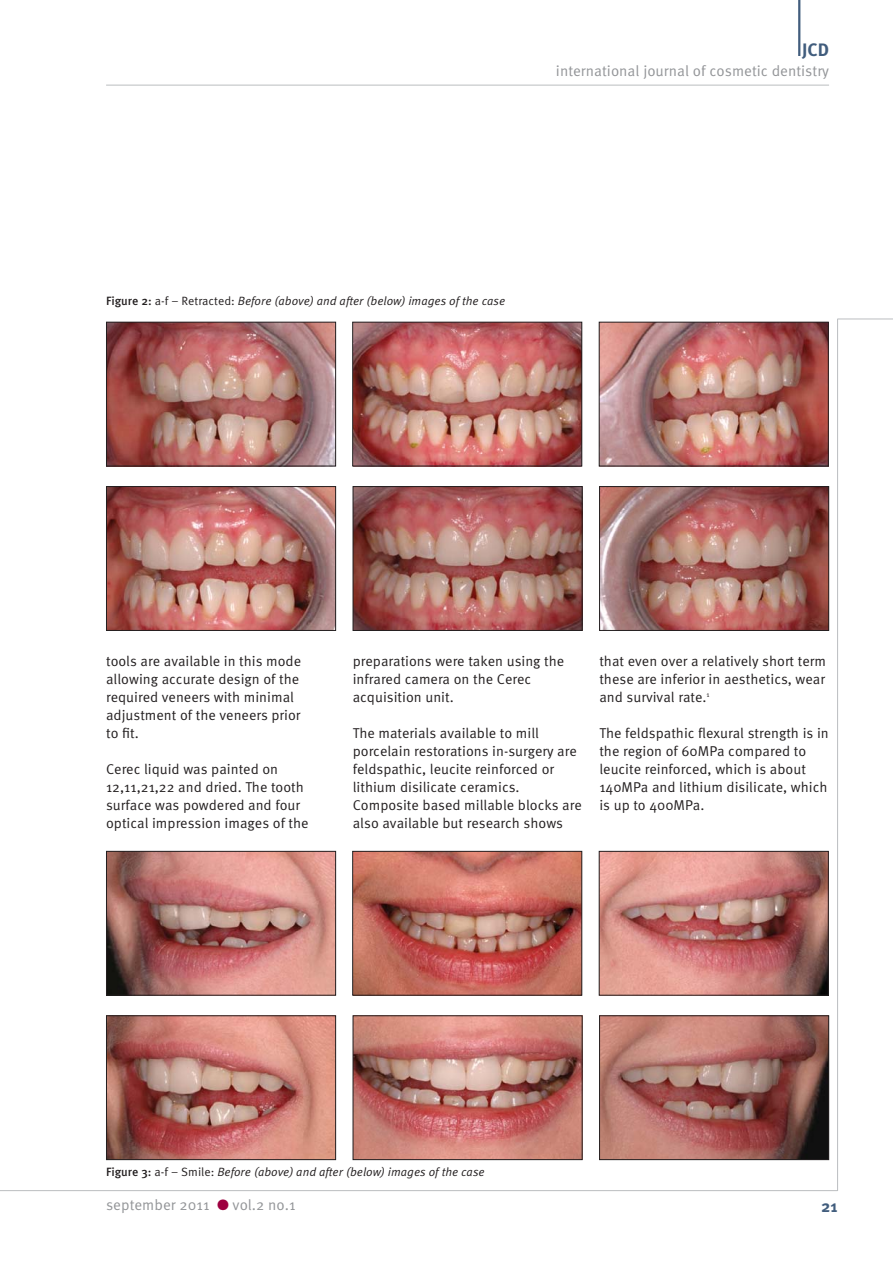
<style>
.page{position:relative;width:893px;height:1263px;background:#fff}
.page>*{position:absolute;margin:0;border:0;box-sizing:border-box;transform-origin:0 0}
.t1{font:700 18px "Meta Pro";color:#415d7d}
.t2{font:700 16.5px "Meta Pro";color:#415d7d}
.t3{font:15px "Meta Pro";color:#939598}
.t4{font:14.25px/18px "Meta Pro";color:#231f20}
.t5{font:italic 12px "Meta Pro";color:#231f20}
.s1{font-weight:500;font-style:normal}
.s2{font-style:normal}
.s3{color:#9e0040}
</style>
<div class="page">
<hr style="left:837px;top:319px;width:55px;height:1px;background:#bbbdc0">
<hr style="left:837px;top:319px;width:1px;height:872px;background:#bbbdc0">
<hr style="left:0;top:1190px;width:837px;height:1px;background:#bbbdc0">
<hr style="left:106px;top:85px;width:723px;height:1px;background:#bbbdc0">
<hr style="left:798px;top:0;width:2px;height:56px;background:#415d7d">
<img style="left:108px;top:488px;width:226px;height:141px">
<div style="left:106px;top:486px;width:230px;height:145px;border:1px solid #231f20"></div>
<img style="left:601px;top:488px;width:226px;height:141px">
<div style="left:599px;top:486px;width:230px;height:145px;border:1px solid #231f20"></div>
<img style="left:355px;top:488px;width:225px;height:141px">
<div style="left:353px;top:486px;width:229px;height:145px;border:1px solid #231f20"></div>
<img style="left:108px;top:324px;width:226px;height:140px">
<div style="left:106px;top:322px;width:230px;height:144px;border:1px solid #231f20"></div>
<img style="left:601px;top:324px;width:226px;height:140px">
<div style="left:599px;top:322px;width:230px;height:144px;border:1px solid #231f20"></div>
<img style="left:354px;top:324px;width:226px;height:140px">
<div style="left:352px;top:322px;width:230px;height:144px;border:1px solid #231f20"></div>
<img style="left:108px;top:1017px;width:226px;height:141px">
<div style="left:106px;top:1015px;width:230px;height:145px;border:1px solid #231f20"></div>
<img style="left:601px;top:1017px;width:226px;height:141px">
<div style="left:599px;top:1015px;width:230px;height:145px;border:1px solid #231f20"></div>
<img style="left:355px;top:1017px;width:225px;height:141px">
<div style="left:353px;top:1015px;width:229px;height:145px;border:1px solid #231f20"></div>
<img style="left:108px;top:853px;width:226px;height:141px">
<div style="left:106px;top:851px;width:230px;height:145px;border:1px solid #231f20"></div>
<img style="left:601px;top:853px;width:226px;height:141px">
<div style="left:599px;top:851px;width:230px;height:145px;border:1px solid #231f20"></div>
<img style="left:354px;top:853px;width:226px;height:141px">
<div style="left:352px;top:851px;width:230px;height:145px;border:1px solid #231f20"></div>
<p class="t1" style="left:802px;top:43px;width:28px">JCD</p>
<p class="t3" style="left:556px;top:65px;width:275px">international journal of cosmetic dentistry</p>
<p class="t5" style="left:106px;top:297px;width:400px"><span class="s1">Figure 2:</span> <span class="s2">a-f – Retracted:</span> Before (above) and after (below) images of the case</p>
<p class="t4" style="left:106px;top:653px;width:197px">tools are available in this mode allowing accurate design of the required veneers with minimal adjustment of the veneers prior to fit.</p>
<p class="t4" style="left:106px;top:761px;width:204px">Cerec liquid was painted on<br>12,11,21,22 and dried. The tooth surface was powdered and four optical impression images of the</p>
<p class="t4" style="left:353px;top:653px;width:213px">preparations were taken using the infrared camera on the Cerec acquisition unit.</p>
<p class="t4" style="left:353px;top:725px;width:231px">The materials available to mill porcelain restorations in-surgery are feldspathic, leucite reinforced or lithium disilicate ceramics.<br>Composite based millable blocks are also available but research shows</p>
<p class="t4" style="left:599px;top:653px;width:228px;text-align:justify">that even over a relatively short term these are inferior in aesthetics, wear and survival rate.<sup>1</sup></p>
<p class="t4" style="left:599px;top:725px;width:231px">The feldspathic flexural strength is in the region of 60MPa compared to leucite reinforced, which is about<br>140MPa and lithium disilicate, which is up to 400MPa.</p>
<p class="t5" style="left:106px;top:1168px;width:380px"><span class="s1">Figure 3:</span> <span class="s2">a-f – Smile:</span> Before (above) and after (below) images of the case</p>
<p class="t3" style="left:106px;top:1200px;width:191px">september 2011 <span class="s3">●</span> vol.2 no.1</p>
<p class="t2" style="left:821px;top:1199px;width:18px">21</p>
</div>
